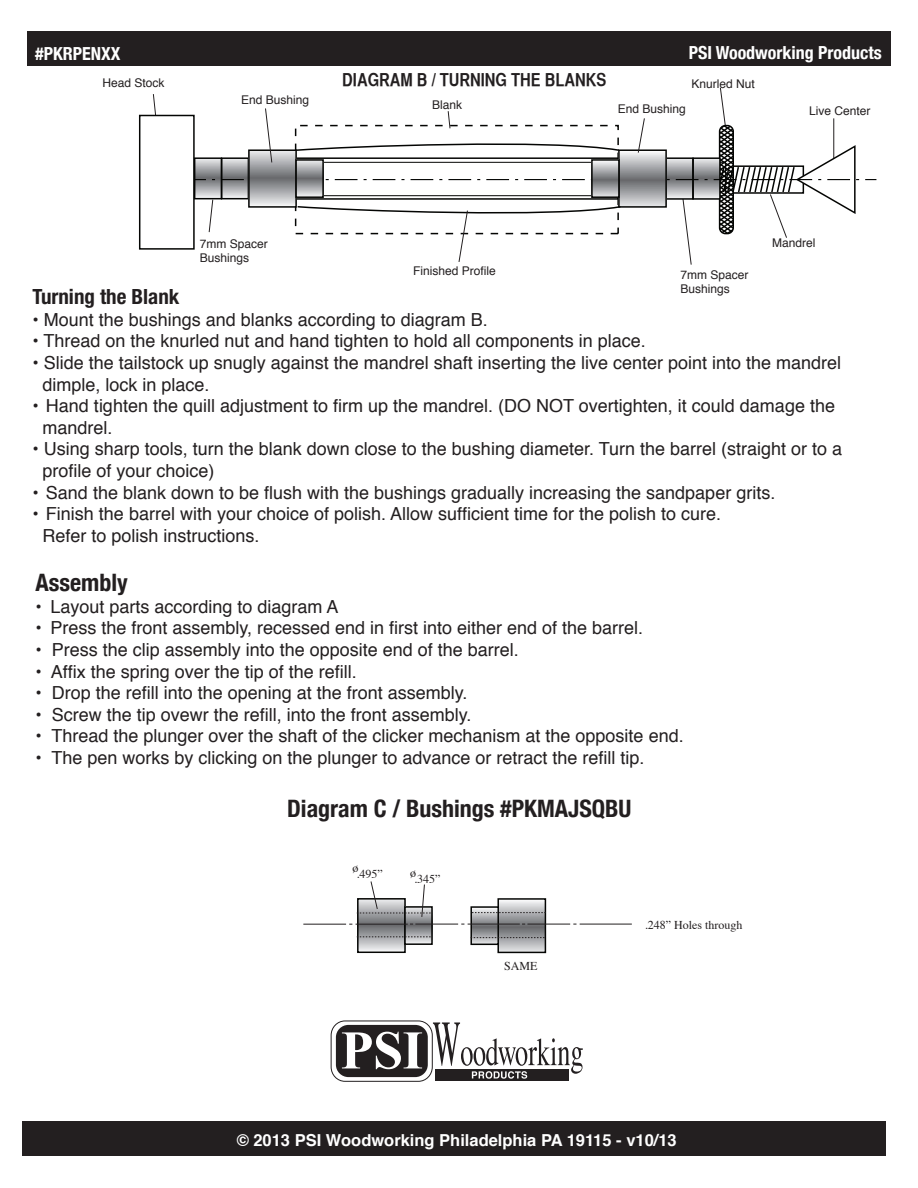
<style>
.page{position:relative;width:918px;height:1188px;background:#fff}
.page>*{position:absolute;margin:0;border:0;box-sizing:border-box;transform-origin:0 0}
.t1{font:700 condensed 24px "Helvetica Neue";color:#231f20}
.t2{font:700 condensed 21px "Helvetica Neue";color:#231f20}
.t3{font:18px/21.6px "Helvetica";color:#231f20}
.t4{font:700 condensed 18px "Helvetica Neue";color:#fff}
.t5{font:18px "Helvetica CY Bold";color:#231f20}
.t6{font:700 16.5px "Helvetica";color:#fff}
.t7{font:12px/14.4px "Helvetica";color:#231f20}
.t8{font:12px "Times";color:#231f20}
</style>
<div class="page">
<svg style="left:331px;top:1021px;width:101px;height:60px"></svg>
<div style="left:331px;top:1021px;width:102px;height:61px;border:1px solid #231f20;border-radius:14px"></div>
<div style="left:435px;top:1069px;width:134px;height:12px;background:#231f20"></div>
<svg style="left:336px;top:1022px;width:247px;height:57px"></svg>
<div style="left:27px;top:32px;width:864px;height:34px;background:#231f20"></div>
<div style="left:22px;top:1121px;width:864px;height:35px;background:#231f20"></div>
<svg style="left:153px;top:94px;width:5px;height:21px"></svg>
<svg style="left:360px;top:918px;width:43px;height:32px"></svg>
<div style="left:357px;top:898px;width:49px;height:55px;border:2px solid #040503"></div>
<svg style="left:407px;top:918px;width:23px;height:24px"></svg>
<div style="left:404px;top:906px;width:29px;height:39px;border:2px solid #040503"></div>
<svg style="left:500px;top:901px;width:43px;height:49px;background:#a6a7aa"></svg>
<div style="left:497px;top:898px;width:49px;height:55px;border:2px solid #040503"></div>
<svg style="left:473px;top:909px;width:23px;height:33px"></svg>
<div style="left:470px;top:906px;width:29px;height:39px;border:2px solid #040503"></div>
<svg style="left:472px;top:912px;width:74px;height:1px"></svg>
<svg style="left:357px;top:937px;width:74px;height:1px"></svg>
<svg style="left:471px;top:937px;width:74px;height:1px"></svg>
<hr style="left:303px;top:924px;width:43px;height:1px;background:#231f20">
<hr style="left:415px;top:924px;width:43px;height:1px;background:#231f20">
<hr style="left:527px;top:924px;width:43px;height:1px;background:#231f20">
<hr style="left:356px;top:924px;width:52px;height:1px;background:#231f20">
<hr style="left:468px;top:924px;width:52px;height:1px;background:#231f20">
<hr style="left:580px;top:924px;width:52px;height:1px;background:#231f20">
<svg style="left:357px;top:881px;width:74px;height:37px"></svg>
<div style="left:139px;top:115px;width:56px;height:135px;border:2px solid #040503"></div>
<div style="left:194px;top:157px;width:28px;height:42px;border:2px solid #040503"></div>
<svg style="left:195px;top:87px;width:681px;height:178px"></svg>
<p class="t4" style="left:35px;top:42px;width:87px">#PKRPENXX</p>
<p class="t4" style="left:689px;top:42px;width:195px">PSI Woodworking Products</p>
<p class="t7" style="left:102px;top:76px;width:64px">Head Stock</p>
<p class="t5" style="left:342px;top:69px;width:266px">DIAGRAM B / TURNING THE BLANKS</p>
<p class="t7" style="left:241px;top:93px;width:70px">End Bushing</p>
<p class="t7" style="left:432px;top:98px;width:32px">Blank</p>
<p class="t7" style="left:692px;top:77px;width:65px">Knurled Nut</p>
<p class="t7" style="left:618px;top:102px;width:70px">End Bushing</p>
<p class="t7" style="left:809px;top:104px;width:63px">Live Center</p>
<p class="t7" style="left:772px;top:236px;width:45px">Mandrel</p>
<p class="t7" style="left:200px;top:237px;width:70px">7mm Spacer<br>Bushings</p>
<p class="t7" style="left:413px;top:264px;width:84px">Finished Profile</p>
<p class="t7" style="left:680px;top:268px;width:70px">7mm Spacer<br>Bushings</p>
<p class="t2" style="left:32px;top:284px;width:148px">Turning the Blank</p>
<p class="t3" style="left:32px;top:309px;width:457px">• Mount the bushings and blanks according to diagram B.</p>
<p class="t3" style="left:32px;top:331px;width:615px">• Thread on the knurled nut and hand tighten to hold all components in place.</p>
<p class="t3" style="left:42px;top:353px;width:800px;text-indent:-10px">• Slide the tailstock up snugly against the mandrel shaft inserting the live center point into the mandrel dimple, lock in place.</p>
<p class="t3" style="left:42px;top:396px;width:794px;text-indent:-10px">• Hand tighten the quill adjustment to firm up the mandrel. (DO NOT overtighten, it could damage the mandrel.</p>
<p class="t3" style="left:42px;top:439px;width:801px;text-indent:-10px">• Using sharp tools, turn the blank down close to the bushing diameter. Turn the barrel (straight or to a profile of your choice)</p>
<p class="t3" style="left:32px;top:482px;width:744px">• Sand the blank down to be flush with the bushings gradually increasing the sandpaper grits.</p>
<p class="t3" style="left:42px;top:504px;width:680px;text-indent:-10px">• Finish the barrel with your choice of polish. Allow sufficient time for the polish to cure.<br>Refer to polish instructions.</p>
<h1 class="t1" style="left:35px;top:568px;width:94px">Assembly</h1>
<p class="t3" style="left:35px;top:596px;width:305px">• Layout parts according to diagram A</p>
<p class="t3" style="left:35px;top:618px;width:609px">• Press the front assembly, recessed end in first into either end of the barrel.</p>
<p class="t3" style="left:35px;top:639px;width:485px">• Press the clip assembly into the opposite end of the barrel.</p>
<p class="t3" style="left:35px;top:661px;width:323px">• Affix the spring over the tip of the refill.</p>
<p class="t3" style="left:35px;top:683px;width:434px">• Drop the refill into the opening at the front assembly.</p>
<p class="t3" style="left:35px;top:704px;width:438px">• Screw the tip ovewr the refill, into the front assembly.</p>
<p class="t3" style="left:35px;top:726px;width:650px">• Thread the plunger over the shaft of the clicker mechanism at the opposite end.</p>
<p class="t3" style="left:35px;top:747px;width:611px">• The pen works by clicking on the plunger to advance or retract the refill tip.</p>
<h1 class="t1" style="left:287px;top:794px;width:346px">Diagram C / Bushings #PKMAJSQBU</h1>
<p class="t8" style="left:352px;top:857px;width:7px">ø</p>
<p class="t8" style="left:357px;top:863px;width:28px">.495”</p>
<p class="t8" style="left:410px;top:862px;width:7px">ø</p>
<p class="t8" style="left:414px;top:868px;width:28px">.345”</p>
<p class="t8" style="left:504px;top:955px;width:35px">SAME</p>
<p class="t8" style="left:645px;top:913px;width:99px">.248” Holes through</p>
<p class="t6" style="left:237px;top:1127px;width:442px">© 2013 PSI Woodworking Philadelphia PA 19115 - v10/13</p>
</div>
